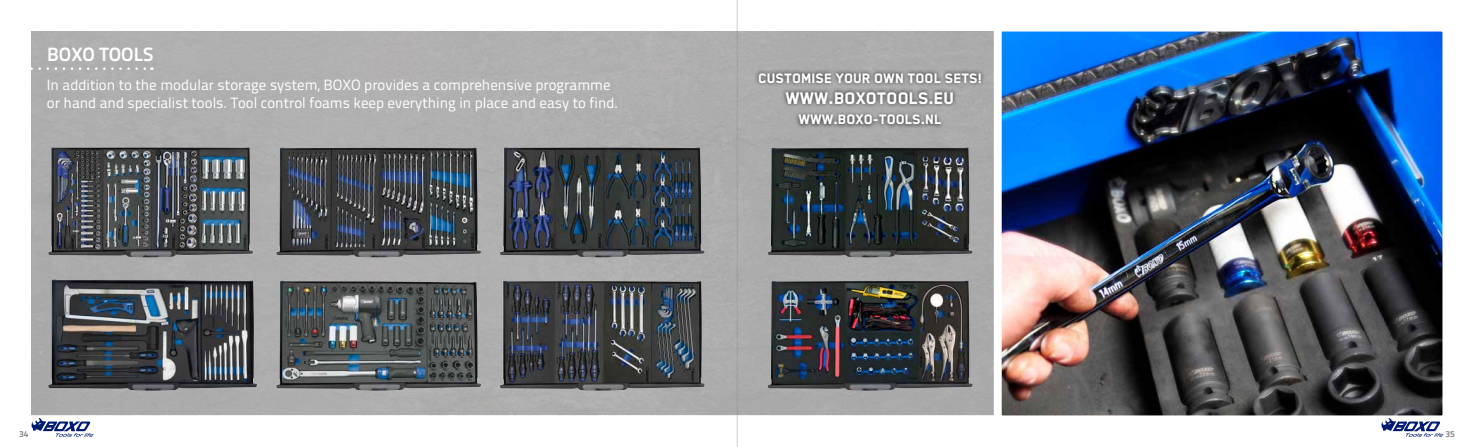
<style>
.page{position:relative;width:1474px;height:447px;background:#fff}
.page>*{position:absolute;margin:0;border:0;box-sizing:border-box;transform-origin:0 0}
.t1{font:800 19.34px "Blender Pro";color:#fff}
.t2{font:19.25px "Titillium Text 25 L 800 wt";color:#fff}
.t3{font:800 15.75px "Blender Pro";color:#fff}
.t4{font:14.88px/17.8px "Titillium Text 25 L 400 wt";color:#fff}
.t5{font:8.75px "Titillium Text 25 L 800 wt";color:#878787}
</style>
<div class="page">
<div style="left:32px;top:32px;width:957px;height:383px;background:#afaeae"></div>
<img style="left:989px;top:31px;width:454px;height:385px">
<img style="left:768px;top:147px;width:196px;height:110px">
<img style="left:768px;top:280px;width:196px;height:110px">
<div style="left:754px;top:69px;width:231px;height:60px;background:#000;opacity:.75"></div>
<svg style="left:1381px;top:418px;width:62px;height:18px"></svg>
<svg style="left:31px;top:67px;width:121px;height:3px"></svg>
<img style="left:48px;top:147px;width:198px;height:110px">
<img style="left:48px;top:279px;width:197px;height:111px">
<img style="left:276px;top:147px;width:199px;height:110px">
<img style="left:276px;top:281px;width:205px;height:109px">
<img style="left:500px;top:147px;width:196px;height:110px">
<img style="left:500px;top:281px;width:163px;height:109px">
<svg style="left:32px;top:418px;width:61px;height:18px"></svg>
<hr style="left:737px;top:0;width:1px;height:446px;background:#878787">
<p class="t2" style="left:47px;top:39px;width:108px">BOXO TOOLS</p>
<p class="t4" style="left:47px;top:75px;width:573px">In addition to the modular storage system, BOXO provides a comprehensive programme or hand and specialist tools. Tool control foams keep everything in place and easy to find.</p>
<p class="t3" style="left:758px;top:70px;width:225px">CUSTOMISE YOUR OWN TOOL SETS!</p>
<h1 class="t1" style="left:786px;top:87px;width:170px">WWW.BOXOTOOLS.EU</h1>
<p class="t3" style="left:798px;top:111px;width:144px">WWW.BOXO-TOOLS.NL</p>
<p class="t5" style="left:19px;top:426px;width:11px">34</p>
<p class="t5" style="left:1445px;top:426px;width:11px">35</p>
</div>
